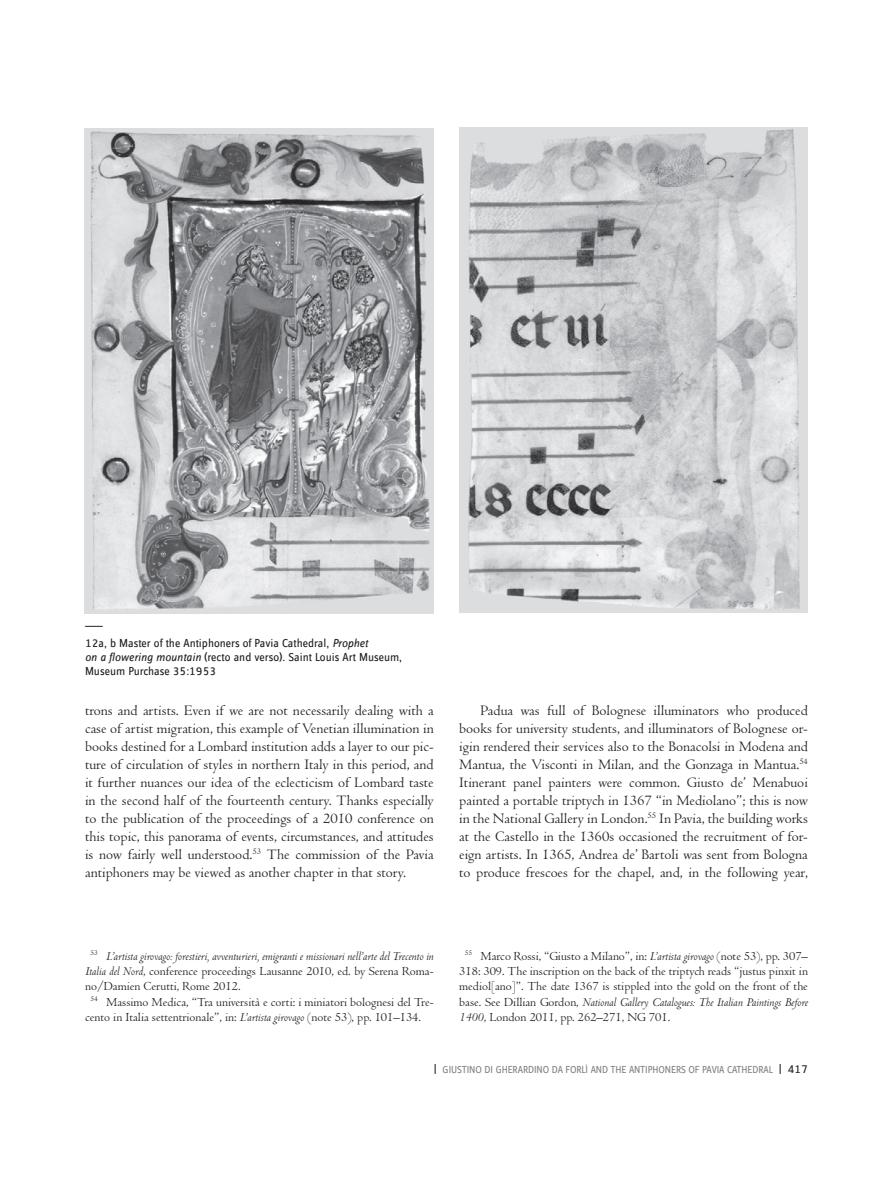
<style>
.page{position:relative;width:893px;height:1191px;background:#fff}
.page>*{position:absolute;margin:0;border:0;box-sizing:border-box;transform-origin:0 0}
.t1{font:15px/18px "Centaur MT Pro";color:#231f20;text-align:justify}
.t2{font:12.75px/15.3px "Centaur MT Pro";color:#231f20;text-align:justify}
.t3{font:italic 12.75px "Centaur MT Pro";color:#231f20}
.t4{font:12px/23px "Zine Sans Display Offc";color:#231f20}
.t5{font:10.5px "Zine Sans Display Offc";letter-spacing:-.005em;color:#808285}
.s1{font-style:italic}
.s2{font-size:12px;color:#231f20}
</style>
<div class="page">
<img style="left:85px;top:128px;width:348px;height:485px">
<img style="left:459px;top:128px;width:349px;height:484px">
<p class="t4" style="left:85px;top:609px;width:284px">____<br>12a, b Master of the Antiphoners of Pavia Cathedral, <span class="s1">Prophet</span></p>
<p class="t4" style="left:85px;top:650px;width:319px;line-height:14.4px"><span class="s1">on a flowering mountain</span> (recto and verso). Saint Louis Art Museum,<br>Museum Purchase 35:1953</p>
<p class="t1" style="left:85px;top:702px;width:350px">trons and artists. Even if we are not necessarily dealing with a case of artist migration, this example of Venetian illumination in books destined for a Lombard institution adds a layer to our pic&shy;ture of circulation of styles in northern Italy in this period, and it further nuances our idea of the eclecticism of Lombard taste in the second half of the fourteenth century. Thanks especially to the publication of the proceedings of a 2010 conference on this topic, this panorama of events, circumstances, and attitudes is now fairly well understood.<sup>53</sup> The commission of the Pavia antiphoners may be viewed as another chapter in that story.</p>
<p class="t1" style="left:459px;top:702px;width:350px;text-indent:21px">Padua was full of Bolognese illuminators who produced books for university students, and illuminators of Bolognese or&shy;igin rendered their services also to the Bonacolsi in Modena and Mantua, the Visconti in Milan, and the Gonzaga in Mantua.<sup>54<br></sup>Itinerant panel painters were common. Giusto de’ Menabuoi painted a portable triptych in 1367 “in Mediolano”; this is now in the National Gallery in London.<sup>55</sup> In Pavia, the building works at the Castello in the 1360s occasioned the recruitment of for&shy;eign artists. In 1365, Andrea de’ Bartoli was sent from Bologna to produce frescoes for the chapel, and, in the following year,</p>
<p class="t3" style="left:91px;top:947px;width:345px"><sup>53</sup> L’artista girovago: forestieri, avventurieri, emigranti e missionari nell’arte del Trecento in</p>
<p class="t2" style="left:85px;top:963px;width:350px"><span class="s1">Italia del Nord</span>, conference proceedings Lausanne 2010, ed. by Serena Roma-</p>
<p class="t2" style="left:85px;top:979px;width:157px">no/Damien Cerutti, Rome 2012.</p>
<p class="t2" style="left:91px;top:994px;width:345px"><sup>54</sup> Massimo Medica, “Tra università e corti: i miniatori bolognesi del Tre-</p>
<p class="t2" style="left:85px;top:1009px;width:338px">cento in Italia settentrionale”, in: <span class="s1">L’artista girovago</span> (note 53), pp. 101–134.</p>
<p class="t2" style="left:459px;top:948px;width:350px;text-indent:5px"><sup>55</sup> Marco Rossi, “Giusto a Milano”, in: <span class="s1">L’artista girovago</span> (note 53), pp. 307– 318: 309. The inscription on the back of the triptych reads “justus pinxit in mediol[ano]”. The date 1367 is stippled into the gold on the front of the base. See Dillian Gordon, <span class="s1">National Gallery Catalogues: The Italian Paintings Before 1400</span>, London 2011, pp. 262–271, NG 701.</p>
<p class="t5" style="left:434px;top:1064px;width:376px"><span class="s2">|</span> GIUSTINO DI GHERARDINO DA FORLÌ AND THE ANTIPHONERS OF PAVIA CATHEDRAL <span class="s2">| 417</span></p>
</div>
